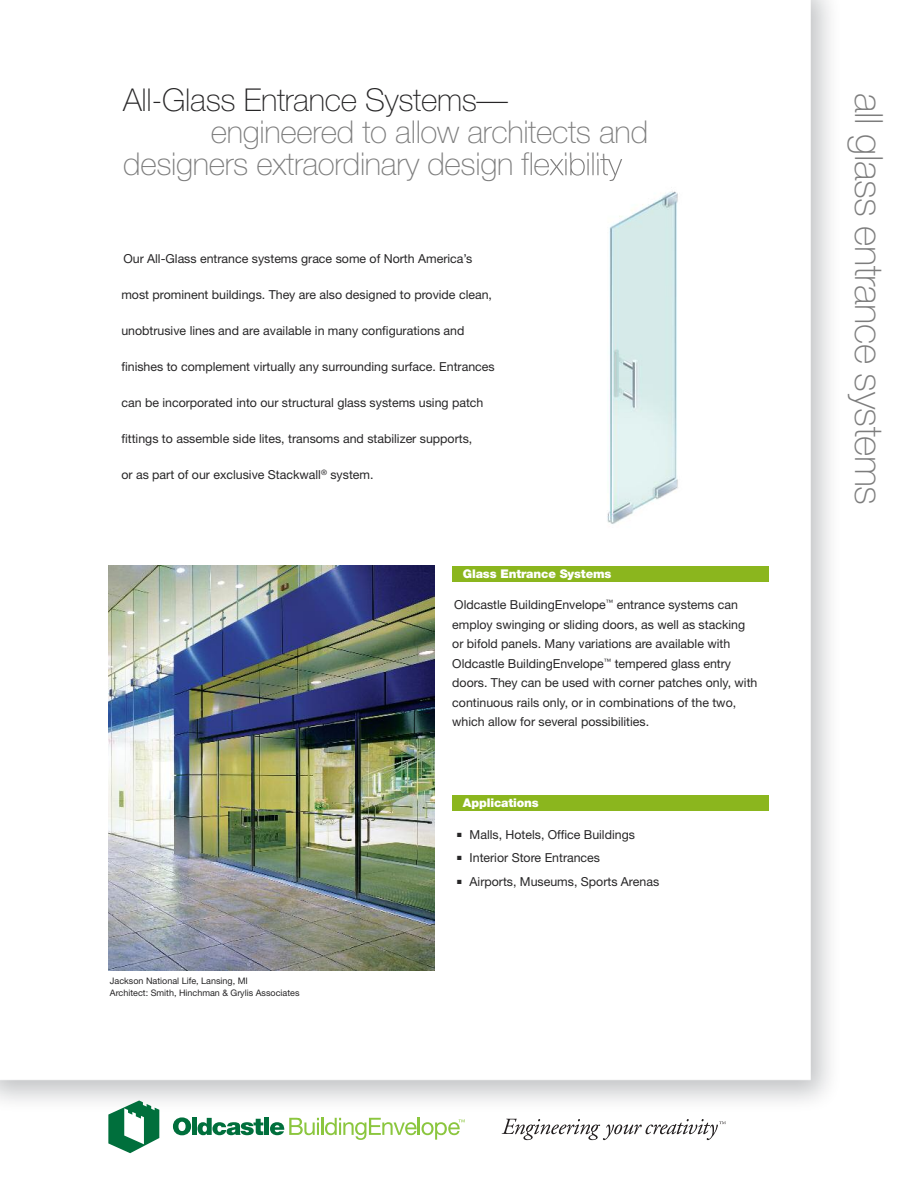
<style>
.page{position:relative;width:918px;height:1188px;background:#fff}
.page>*{position:absolute;margin:0;border:0;box-sizing:border-box;transform-origin:0 0}
.t1{font:100 39px "Helvetica Neue";letter-spacing:-.015em;color:#7d7d7d}
.t2{font:100 31.5px/32.1px "Helvetica Neue";letter-spacing:-.01em;color:#7d7d7d}
.t3{font:100 31.5px "Helvetica Neue";letter-spacing:-.01em;color:#272627}
.t4{font:12.3px/19.5px "Helvetica Neue";color:#272627}
.t5{font:900 12px "Helvetica Neue";letter-spacing:-.01em;color:#fff}
.t6{font:9px/12px "Helvetica Neue";color:#272627}
</style>
<div class="page">
<img style="left:0;top:0;width:830px;height:1154px">
<svg style="left:173px;top:1117px;width:18px;height:18px"></svg>
<div style="left:192px;top:1118px;width:5px;height:17px;background:#006f3c"></div>
<svg style="left:198px;top:1118px;width:65px;height:17px"></svg>
<div style="left:264px;top:1118px;width:5px;height:17px;background:#006f3c"></div>
<svg style="left:108px;top:1101px;width:51px;height:52px"></svg>
<svg style="left:502px;top:1119px;width:224px;height:21px"></svg>
<svg style="left:270px;top:1118px;width:195px;height:22px"></svg>
<div style="left:452px;top:566px;width:316px;height:16px;background:#8bb61e"></div>
<div style="left:452px;top:795px;width:316px;height:16px;background:#8bb61e"></div>
<img style="left:539px;top:158px;width:177px;height:386px">
<img style="left:108px;top:566px;width:327px;height:404px">
<h2 class="t3" style="left:123px;top:89px;width:386px">All-Glass Entrance Systems—</h2>
<h2 class="t2" style="left:123px;top:119px;width:526px;text-indent:88px">engineered to allow architects and designers extraordinary design flexibility</h2>
<p class="t4" style="left:123px;top:250px;width:350px">Our All-Glass entrance systems grace some of North America’s</p>
<p class="t4" style="left:121px;top:286px;width:372px">most prominent buildings. They are also designed to provide clean,</p>
<p class="t4" style="left:121px;top:322px;width:345px">unobtrusive lines and are available in many configurations and</p>
<p class="t4" style="left:121px;top:358px;width:375px">finishes to complement virtually any surrounding surface. Entrances</p>
<p class="t4" style="left:121px;top:394px;width:364px">can be incorporated into our structural glass systems using patch</p>
<p class="t4" style="left:121px;top:430px;width:352px">fittings to assemble side lites, transoms and stabilizer supports,</p>
<p class="t4" style="left:121px;top:466px;width:254px">or as part of our exclusive Stackwall<sup>®</sup> system.</p>
<p class="t5" style="left:463px;top:569px;width:150px">Glass Entrance Systems</p>
<p class="t4" style="left:452px;top:596px;width:307px">Oldcastle BuildingEnvelope<sup>™</sup> entrance systems can employ swinging or sliding doors, as well as stacking or bifold panels. Many variations are available with Oldcastle BuildingEnvelope<sup>™</sup> tempered glass entry doors. They can be used with corner patches only, with continuous rails only, or in combinations of the two, which allow for several possibilities.</p>
<p class="t5" style="left:463px;top:799px;width:78px">Applications</p>
<p class="t6" style="left:110px;top:975px;width:191px">Jackson National Life, Lansing, MI<br>Architect: Smith, Hinchman &amp; Grylis Associates</p>
<p class="t4" style="left:457px;top:826px;width:179px">■ Malls, Hotels, Office Buildings</p>
<p class="t4" style="left:457px;top:849px;width:145px">■ Interior Store Entrances</p>
<p class="t4" style="left:457px;top:873px;width:204px">■ Airports, Museums, Sports Arenas</p>
<h1 class="t1" style="left:883px;top:93px;width:413px;rotate:90deg">all glass entrance systems</h1>
</div>
